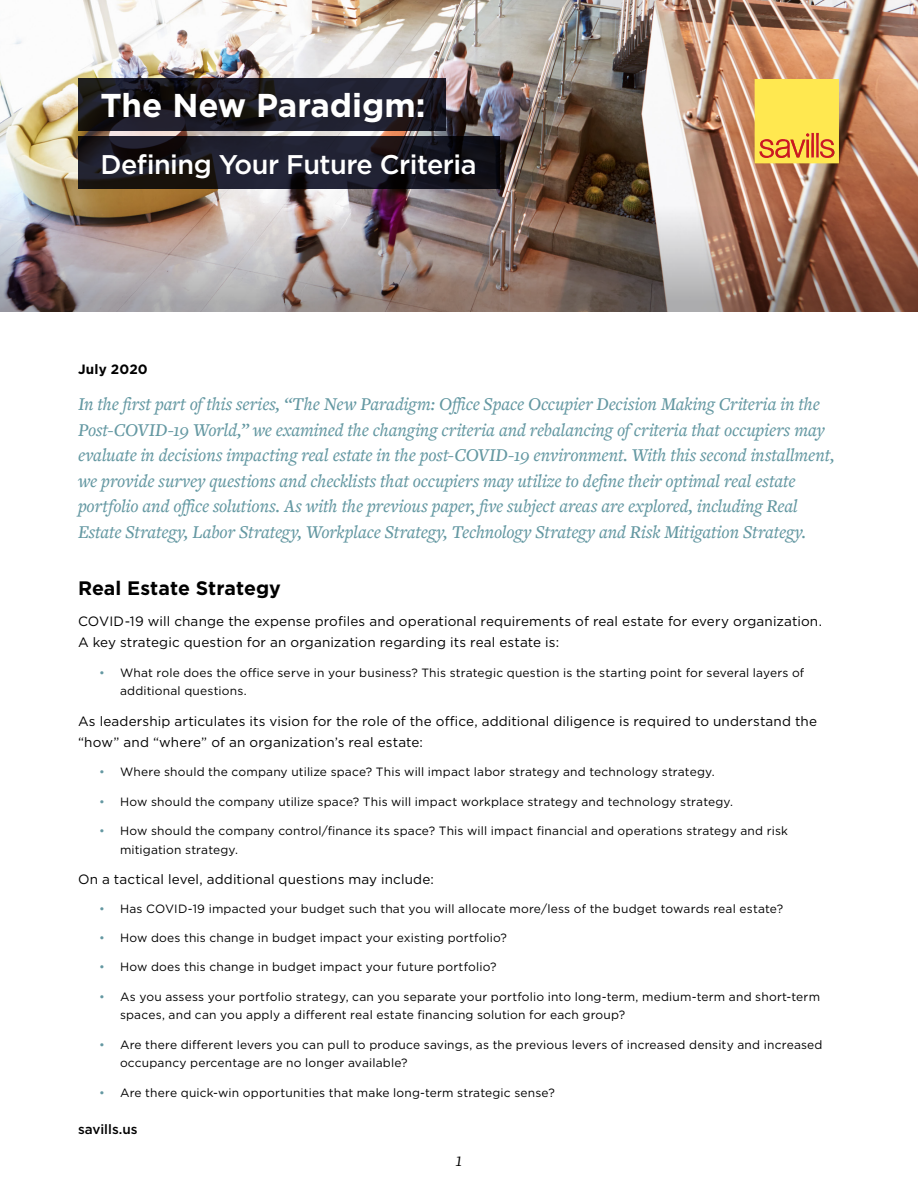
<style>
.page{position:relative;width:918px;height:1188px;background:#fff}
.page>*{position:absolute;margin:0;border:0;box-sizing:border-box;transform-origin:0 0}
.t1{font:700 33px "Gotham";color:#fff}
.t2{font:500 27px "Gotham";letter-spacing:-.02em;color:#fff}
.t3{font:700 19.5px "Gotham";color:#000}
.t4{font:italic 500 18.75px/25.5px "Freight Text Pro";letter-spacing:-.01em;color:#6498a2}
.t5{font:italic 500 15px "Freight Text Pro";color:#000}
.t6{font:13.5px/21px "Gotham";letter-spacing:.01em;color:#000}
.t7{font:500 13.5px "Gotham";color:#000}
.t8{font:700 13.5px "Gotham";letter-spacing:.015em;color:#000}
.t9{font:12px/18.8px "Gotham";letter-spacing:.015em;color:#000}
.s1{color:#6498a2}
</style>
<div class="page">
<img style="left:0;top:0;width:918px;height:180px">
<svg style="left:78px;top:78px;width:368px;height:52px;background:#1b1a24"></svg>
<svg style="left:78px;top:137px;width:422px;height:43px;background:#1a1924"></svg>
<img style="left:0;top:180px;width:918px;height:131px">
<svg style="left:755px;top:79px;width:84px;height:84px;background:#f9d44c"></svg>
<h1 class="t1" style="left:100px;top:84px;width:327px">The New Paradigm:</h1>
<h2 class="t2" style="left:100px;top:146px;width:378px">Defining Your Future Criteria</h2>
<p class="t8" style="left:78px;top:361px;width:71px">July 2020</p>
<p class="t4" style="left:78px;top:391px;width:758px">In the first part of this series, “The New Paradigm: Office Space Occupier Decision Making Criteria in the Post-COVID-19 World,” we examined the changing criteria and rebalancing of criteria that occupiers may evaluate in decisions impacting real estate in the post-COVID-19 environment. With this second installment, we provide survey questions and checklists that occupiers may utilize to define their optimal real estate portfolio and office solutions. As with the previous paper, five subject areas are explored, including Real Estate Strategy, Labor Strategy, Workplace Strategy, Technology Strategy and Risk Mitigation Strategy.</p>
<h3 class="t3" style="left:78px;top:575px;width:204px">Real Estate Strategy</h3>
<p class="t6" style="left:78px;top:611px;width:745px">COVID-19 will change the expense profiles and operational requirements of real estate for every organization.<br>A key strategic question for an organization regarding its real estate is:</p>
<p class="t9" style="left:120px;top:663px;width:686px;text-indent:-21px"><span class="s1">•</span> What role does the office serve in your business? This strategic question is the starting point for several layers of additional questions.</p>
<p class="t6" style="left:78px;top:710px;width:741px">As leadership articulates its vision for the role of the office, additional diligence is required to understand the “how” and “where” of an organization’s real estate:</p>
<p class="t9" style="left:99px;top:762px;width:617px"><span class="s1">•</span> Where should the company utilize space? This will impact labor strategy and technology strategy.</p>
<p class="t9" style="left:99px;top:792px;width:636px"><span class="s1">•</span> How should the company utilize space? This will impact workplace strategy and technology strategy.</p>
<p class="t9" style="left:120px;top:821px;width:670px;text-indent:-21px"><span class="s1">•</span> How should the company control/finance its space? This will impact financial and operations strategy and risk mitigation strategy.</p>
<p class="t6" style="left:78px;top:868px;width:357px">On a tactical level, additional questions may include:</p>
<p class="t9" style="left:99px;top:899px;width:686px"><span class="s1">•</span> Has COVID-19 impacted your budget such that you will allocate more/less of the budget towards real estate?</p>
<p class="t9" style="left:99px;top:928px;width:410px"><span class="s1">•</span> How does this change in budget impact your existing portfolio?</p>
<p class="t9" style="left:99px;top:957px;width:399px"><span class="s1">•</span> How does this change in budget impact your future portfolio?</p>
<p class="t9" style="left:120px;top:987px;width:702px;text-indent:-21px"><span class="s1">•</span> As you assess your portfolio strategy, can you separate your portfolio into long-term, medium-term and short-term spaces, and can you apply a different real estate financing solution for each group?</p>
<p class="t9" style="left:120px;top:1035px;width:704px;text-indent:-21px"><span class="s1">•</span> Are there different levers you can pull to produce savings, as the previous levers of increased density and increased occupancy percentage are no longer available?</p>
<p class="t9" style="left:99px;top:1083px;width:457px"><span class="s1">•</span> Are there quick-win opportunities that make long-term strategic sense?</p>
<p class="t7" style="left:78px;top:1120px;width:61px">savills.us</p>
<p class="t5" style="left:455px;top:1151px;width:9px">1</p>
</div>
